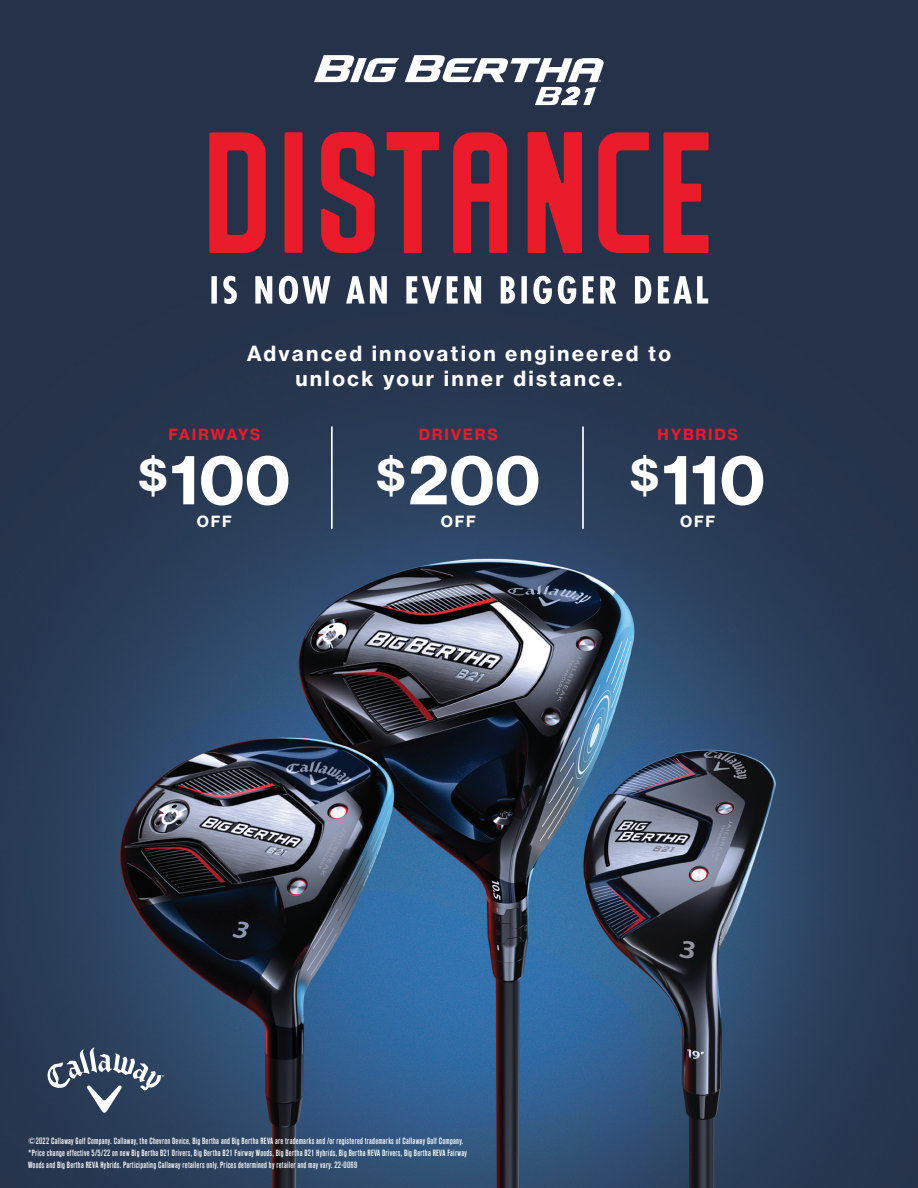
<style>
.page{position:relative;width:918px;height:1188px;background:#fff}
.page>*{position:absolute;margin:0;border:0;box-sizing:border-box;transform-origin:0 0}
.t1{font:67.05px "N Haas Grotesk TX Std 75 Bd";letter-spacing:-.01em;color:#fff}
.t2{font:20.55px/24.8px "N Haas Grotesk TX Std 75 Bd";letter-spacing:.11em;color:#fff;text-align:center}
.t3{font:15.3px "N Haas Grotesk TX Std 75 Bd";letter-spacing:.11em;color:#ea1c2b}
.t4{font:15.3px "N Haas Grotesk TX Std 75 Bd";letter-spacing:.11em;color:#fff}
.t5{font:15.3px "N Haas Grotesk TX Std 75 Bd";letter-spacing:.075em;color:#ea1c2b}
.t6{font:500 condensed 9px/12px "Akzidenz Grotesk BE";letter-spacing:.03em;color:#fff}
</style>
<div class="page">
<img style="left:0;top:0;width:918px;height:1188px">
<svg style="left:314px;top:55px;width:290px;height:50px"></svg>
<svg style="left:209px;top:132px;width:57px;height:121px;background:#b02233"></svg>
<svg style="left:285px;top:132px;width:18px;height:121px;background:#e31c2b"></svg>
<svg style="left:321px;top:132px;width:54px;height:121px;background:#a82335"></svg>
<svg style="left:387px;top:132px;width:52px;height:121px;background:#7c283c"></svg>
<svg style="left:453px;top:132px;width:54px;height:121px;background:#b62133"></svg>
<svg style="left:528px;top:132px;width:54px;height:121px;background:#ca1f30"></svg>
<svg style="left:598px;top:132px;width:51px;height:121px;background:#8b2639"></svg>
<svg style="left:663px;top:132px;width:45px;height:121px;background:#a32336"></svg>
<svg style="left:211px;top:276px;width:497px;height:28px"></svg>
<svg style="left:45px;top:1047px;width:119px;height:66px;background:#516177"></svg>
<hr style="left:582px;top:427px;width:2px;height:102px;background:#fff">
<hr style="left:331px;top:427px;width:2px;height:102px;background:#fff">
<p class="t2" style="left:247px;top:341px;width:426px">Advanced innovation engineered to unlock your inner distance.</p>
<p class="t3" style="left:658px;top:425px;width:82px">HYBRIDS</p>
<p class="t1" style="left:630px;top:437px;width:137px"><sup>$</sup>110</p>
<p class="t4" style="left:680px;top:512px;width:37px">OFF</p>
<p class="t5" style="left:169px;top:425px;width:93px">FAIRWAYS</p>
<p class="t1" style="left:138px;top:437px;width:154px"><sup>$</sup>100</p>
<p class="t4" style="left:197px;top:512px;width:37px">OFF</p>
<p class="t3" style="left:419px;top:425px;width:81px">DRIVERS</p>
<p class="t1" style="left:376px;top:437px;width:166px"><sup>$</sup>200</p>
<p class="t4" style="left:441px;top:512px;width:37px">OFF</p>
<p class="t6" style="left:28px;top:1135px;width:440px">©2022 Callaway Golf Company. Callaway, the Chevron Device, Big Bertha and Big Bertha REVA are trademarks and /or registered trademarks of Callaway Golf Company. *Price change effective 5/5/22 on new Big Bertha B21 Drivers, Big Bertha B21 Fairway Woods, Big Bertha B21 Hybrids, Big Bertha REVA Drivers, Big Bertha REVA Fairway<br>Woods and Big Bertha REVA Hybrids. Participating Callaway retailers only. Prices determined by retailer and may vary. 22-0069</p>
</div>
